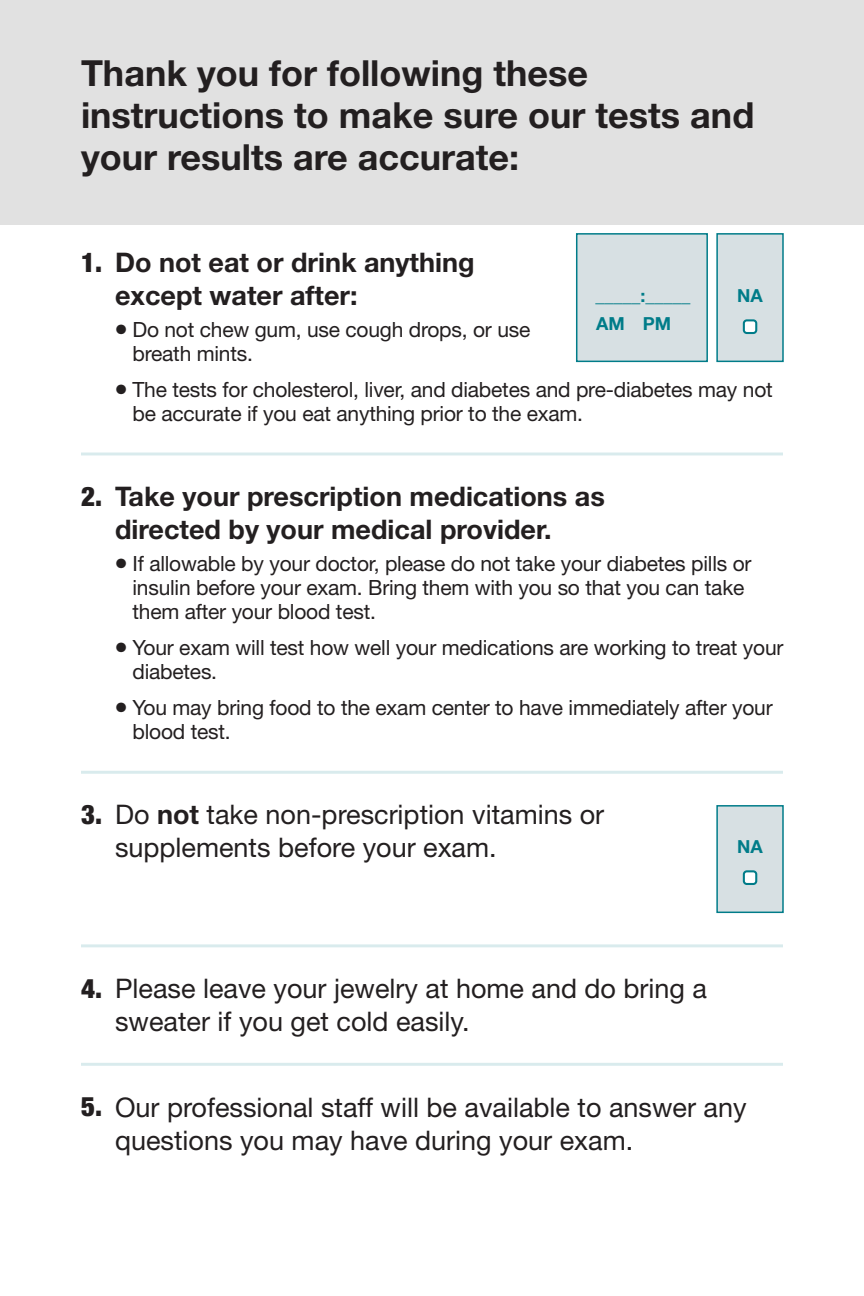
<style>
.page{position:relative;width:864px;height:1296px;background:#fff}
.page>*{position:absolute;margin:0;border:0;box-sizing:border-box;transform-origin:0 0}
.t1{font:700 36px/42px "Helvetica Neue LT Std";color:#231f20}
.Body-NumList{font:27px/33px "Helvetica Neue LT Std";color:#231f20}
.Body-NumList-2{font:700 27px/33px "Helvetica Neue LT Std";color:#231f20}
.t2{font:900 condensed 27px "Helvetica Neue LT Std";color:#231f20}
.t3{font:21px/24px "Helvetica Neue LT Std";letter-spacing:-.01em;color:#231f20}
.t4{font:700 18px "Helvetica Neue LT Std";color:#007c89}
.s1{font-size:27px}
.s2{font-weight:700}
</style>
<div class="page">
<div style="left:0;top:0;width:864px;height:225px;background:#e1e1e1"></div>
<hr style="left:81px;top:452px;width:702px;height:3px;background:#007c89">
<hr style="left:81px;top:771px;width:702px;height:3px;background:#007c89">
<hr style="left:81px;top:944px;width:702px;height:3px;background:#007c89">
<hr style="left:81px;top:1063px;width:702px;height:3px;background:#007c89">
<div style="left:716px;top:805px;width:68px;height:108px;background:#d7e0e3;border:2px solid #007c89"></div>
<div style="left:744px;top:871px;width:12px;height:13px;background:#fff;border-radius:3px"></div>
<div style="left:743px;top:870px;width:14px;height:15px;border:2px solid #007c89;border-radius:3px"></div>
<div style="left:716px;top:233px;width:68px;height:129px;background:#d7e0e3;border:2px solid #007c89"></div>
<div style="left:576px;top:233px;width:132px;height:129px;background:#d7e0e3;border:2px solid #007c89"></div>
<div style="left:744px;top:320px;width:12px;height:13px;background:#fff;border-radius:3px"></div>
<div style="left:743px;top:319px;width:14px;height:15px;border:2px solid #007c89;border-radius:3px"></div>
<p class="t1" style="left:81px;top:51px;width:675px">Thank you for following these instructions to make sure our tests and your results are accurate:</p>
<p class="t2" style="left:81px;top:246px;width:23px">1.</p>
<p class="Body-NumList-2" style="left:115px;top:245px;width:361px">Do not eat or drink anything except water after:</p>
<p class="t4" style="left:595px;top:284px;width:97px">_____:_____</p>
<p class="t4" style="left:737px;top:284px;width:27px">NA</p>
<p class="t4" style="left:596px;top:312px;width:76px">AM PM</p>
<p class="t3" style="left:132px;top:317px;width:399px;text-indent:-18px"><span class="s1">•</span> Do not chew gum, use cough drops, or use breath mints.</p>
<p class="t3" style="left:132px;top:377px;width:642px;text-indent:-18px"><span class="s1">•</span> The tests for cholesterol, liver, and diabetes and pre-diabetes may not be accurate if you eat anything prior to the exam.</p>
<p class="t2" style="left:81px;top:480px;width:23px">2.</p>
<p class="Body-NumList-2" style="left:115px;top:479px;width:491px">Take your prescription medications as directed by your medical provider.</p>
<p class="t3" style="left:132px;top:552px;width:621px;text-indent:-18px"><span class="s1">•</span> If allowable by your doctor, please do not take your diabetes pills or insulin before your exam. Bring them with you so that you can take them after your blood test.</p>
<p class="t3" style="left:132px;top:636px;width:653px;text-indent:-18px"><span class="s1">•</span> Your exam will test how well your medications are working to treat your diabetes.</p>
<p class="t3" style="left:132px;top:696px;width:642px;text-indent:-18px"><span class="s1">•</span> You may bring food to the exam center to have immediately after your blood test.</p>
<p class="t2" style="left:81px;top:798px;width:23px">3.</p>
<p class="Body-NumList" style="left:115px;top:798px;width:491px">Do <span class="s2">not</span> take non-prescription vitamins or supplements before your exam.</p>
<p class="t4" style="left:737px;top:835px;width:27px">NA</p>
<p class="t2" style="left:81px;top:972px;width:23px">4.</p>
<p class="Body-NumList" style="left:115px;top:972px;width:594px">Please leave your jewelry at home and do bring a sweater if you get cold easily.</p>
<p class="t2" style="left:81px;top:1090px;width:23px">5.</p>
<p class="Body-NumList" style="left:115px;top:1090px;width:633px">Our professional staff will be available to answer any questions you may have during your exam.</p>
</div>
